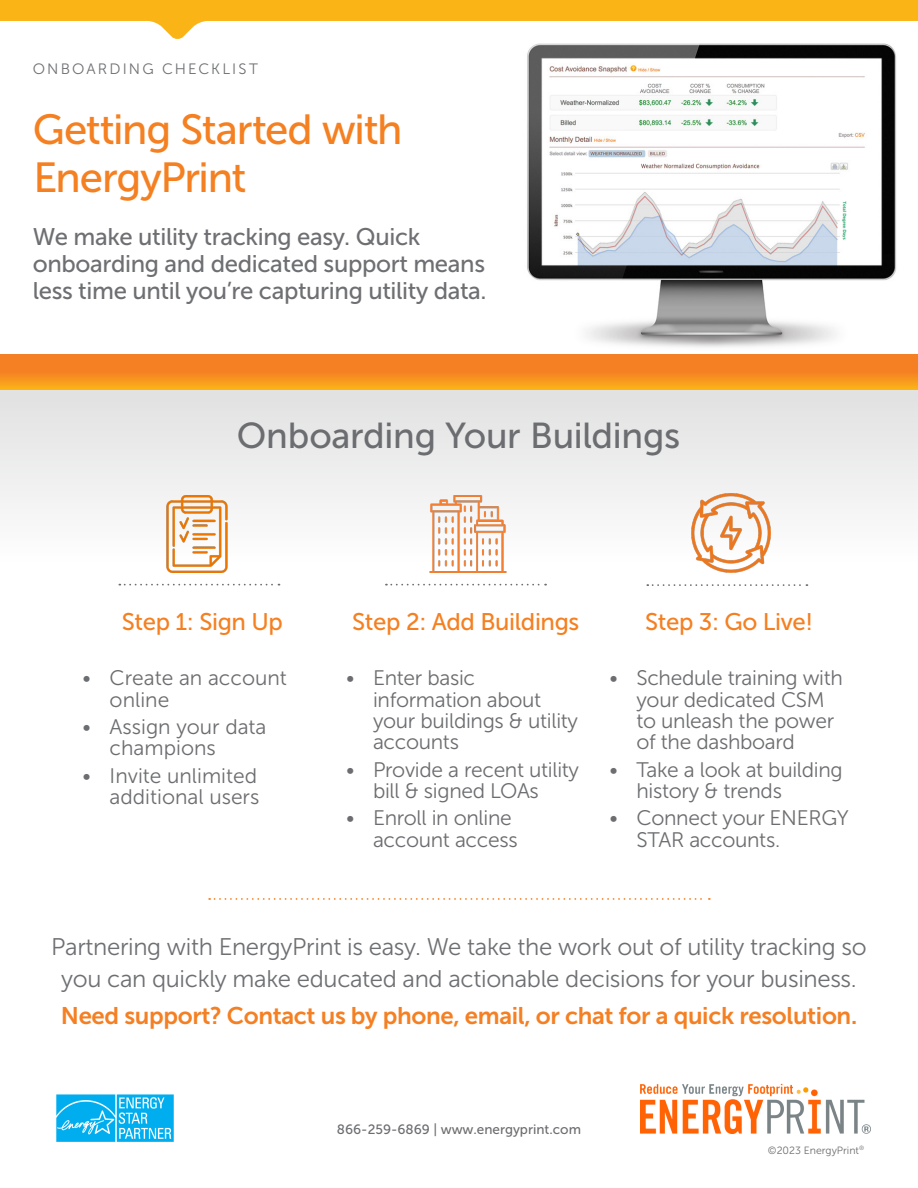
<style>
.page{position:relative;width:918px;height:1188px;background:#fff}
.page>*{position:absolute;margin:0;border:0;box-sizing:border-box;transform-origin:0 0}
.t1{font:42px "Museo Sans 500";letter-spacing:-.03em;color:#f58021}
.t2{font:36px "Museo Sans 500";letter-spacing:-.01em;color:#6c6d70}
.t3{font:24px/31.5px "Museo Sans 300";letter-spacing:-.015em;color:#6d6f72;text-align:center}
.t4{font:24px/27px "Museo Sans 500";letter-spacing:-.015em;color:#6e6f72}
.t5{font:24px "Museo Sans 700";letter-spacing:-.015em;color:#f58023}
.t6{font:24px "Museo Sans 500";letter-spacing:-.015em;color:#f58021}
.t7{font:21px/21.1px "Museo Sans 300";letter-spacing:-.015em;color:#6c6d70}
.t8{font:15px "Museo Sans 300";letter-spacing:.14em;color:#6d6f72}
.t9{font:13.5px "Museo Sans 500";color:#6c6d70}
.t10{font:10.5px "Museo Sans 300";color:#6c6d70}
</style>
<div class="page">
<img style="left:527px;top:43px;width:369px;height:304px">
<svg style="left:0;top:389px;width:918px;height:511px"></svg>
<svg style="left:0;top:354px;width:918px;height:35px;background:#f68c20"></svg>
<svg style="left:0;top:0;width:918px;height:39px"></svg>
<img style="left:640px;top:1083px;width:231px;height:51px">
<img style="left:56px;top:1094px;width:118px;height:48px">
<svg style="left:119px;top:584px;width:160px;height:2px"></svg>
<svg style="left:386px;top:584px;width:160px;height:2px"></svg>
<svg style="left:647px;top:584px;width:160px;height:2px"></svg>
<svg style="left:209px;top:898px;width:501px;height:2px"></svg>
<img style="left:684px;top:486px;width:94px;height:94px">
<img style="left:158px;top:495px;width:77px;height:77px">
<img style="left:430px;top:496px;width:76px;height:76px">
<p class="t8" style="left:33px;top:61px;width:227px">ONBOARDING CHECKLIST</p>
<p class="t1" style="left:33px;top:106px;width:371px">Getting Started with</p>
<p class="t1" style="left:34px;top:154px;width:214px">EnergyPrint</p>
<p class="t4" style="left:33px;top:224px;width:455px">We make utility tracking easy. Quick onboarding and dedicated support means less time until you’re capturing utility data.</p>
<p class="t2" style="left:237px;top:416px;width:445px">Onboarding Your Buildings</p>
<p class="t6" style="left:122px;top:609px;width:163px">Step 1: Sign Up</p>
<p class="t7" style="left:110px;top:668px;width:179px;text-indent:-27px">• Create an account online</p>
<p class="t7" style="left:110px;top:717px;width:158px;text-indent:-27px">• Assign your data champions</p>
<p class="t7" style="left:83px;top:765px;width:178px;text-align:right">• Invite unlimited additional users</p>
<p class="t6" style="left:352px;top:609px;width:229px">Step 2: Add Buildings</p>
<p class="t7" style="left:373px;top:668px;width:207px;text-indent:-27px">• Enter basic information about your buildings &amp; utility accounts</p>
<p class="t7" style="left:373px;top:759px;width:208px;text-indent:-27px">• Provide a recent utility bill &amp; signed LOAs</p>
<p class="t7" style="left:346px;top:808px;width:173px;text-align:right">• Enroll in online account access</p>
<p class="t6" style="left:645px;top:609px;width:169px">Step 3: Go Live!</p>
<p class="t7" style="left:636px;top:668px;width:208px;text-indent:-27px">• Schedule training with your dedicated CSM to unleash the power of the dashboard</p>
<p class="t7" style="left:636px;top:759px;width:208px;text-indent:-27px">• Take a look at building history &amp; trends</p>
<p class="t7" style="left:636px;top:808px;width:214px;text-indent:-27px">• Connect your ENERGY<br>STAR accounts.</p>
<p class="t3" style="left:51px;top:931px;width:817px">Partnering with EnergyPrint is easy. We take the work out of utility tracking so you can quickly make educated and actionable decisions for your business.</p>
<p class="t5" style="left:61px;top:1002px;width:798px">Need support? Contact us by phone, email, or chat for a quick resolution.</p>
<p class="t9" style="left:337px;top:1122px;width:246px">866-259-6869 | www.energyprint.com</p>
<p class="t10" style="left:768px;top:1145px;width:98px">©2023 EnergyPrint<sup>®</sup></p>
</div>
